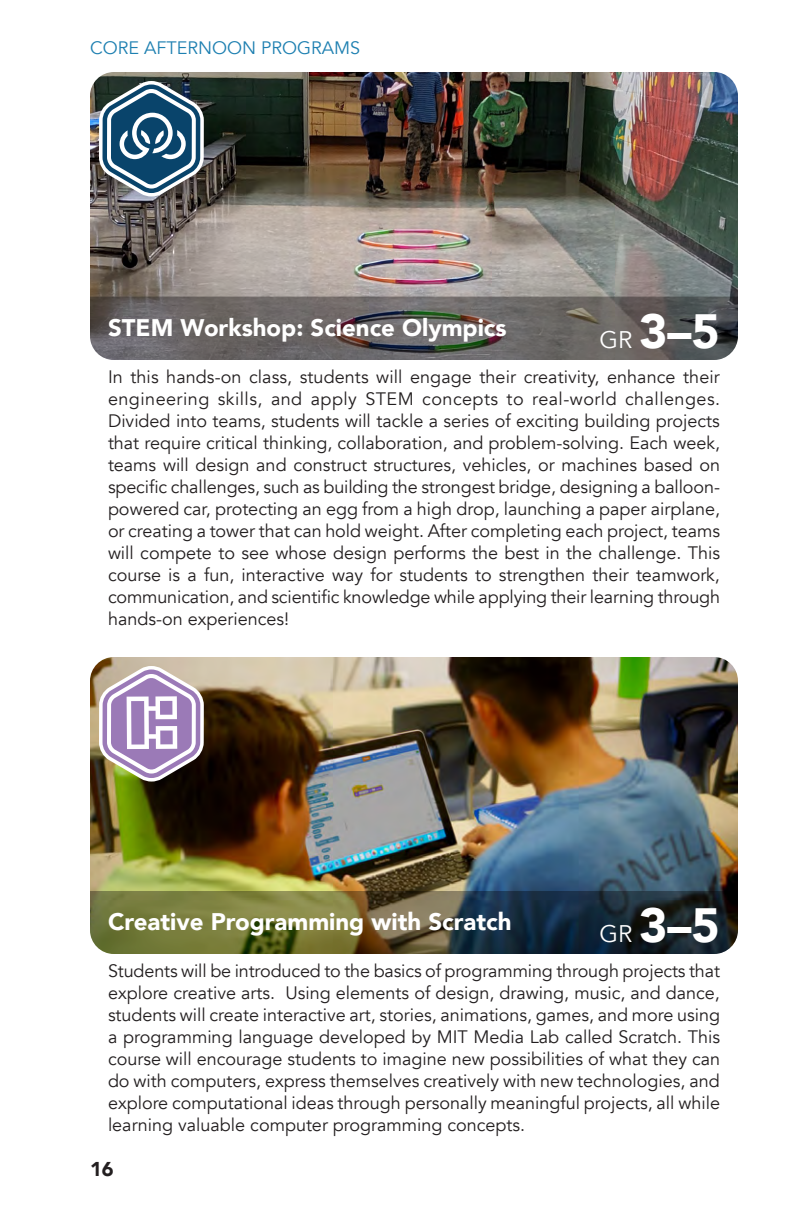
<style>
.page{position:relative;width:792px;height:1224px;background:#fff}
.page>*{position:absolute;margin:0;border:0;box-sizing:border-box;transform-origin:0 0}
.t1{font:900 48px "Avenir";color:#fff}
.Course_Heading{font:900 24px "Avenir";color:#fff}
.t2{font:900 20px "Avenir";color:#231f20}
.Body-Gotham_8_11{font:18px/22px "Avenir";color:#231f20}
.t3{font:18px "Avenir";color:#1e80b1}
.s1{font-weight:400;font-size:24px}
</style>
<div class="page">
<img style="left:90px;top:72px;width:648px;height:225px">
<svg style="left:90px;top:297px;width:648px;height:63px;background:#656261"></svg>
<svg style="left:99px;top:81px;width:105px;height:116px"></svg>
<img style="left:90px;top:657px;width:648px;height:234px">
<svg style="left:90px;top:891px;width:648px;height:63px;background:#4c5239"></svg>
<svg style="left:99px;top:666px;width:105px;height:116px"></svg>
<p class="t3" style="left:90px;top:37px;width:272px">CORE AFTERNOON PROGRAMS</p>
<p class="Course_Heading" style="left:108px;top:307px;width:400px">STEM Workshop: Science Olympics</p>
<p class="t1" style="left:600px;top:290px;width:122px"><span class="s1">GR</span> 3–5</p>
<p class="Body-Gotham_8_11" style="left:108px;top:366px;width:614px">In this hands-on class, students will engage their creativity, enhance their engineering skills, and apply STEM concepts to real-world challenges.<br>Divided into teams, students will tackle a series of exciting building projects that require critical thinking, collaboration, and problem-solving. Each week, teams will design and construct structures, vehicles, or machines based on specific challenges, such as building the strongest bridge, designing a balloon&shy;powered car, protecting an egg from a high drop, launching a paper airplane, or creating a tower that can hold weight. After completing each project, teams will compete to see whose design performs the best in the challenge. This course is a fun, interactive way for students to strengthen their teamwork, communication, and scientific knowledge while applying their learning through hands-on experiences!</p>
<p class="Course_Heading" style="left:108px;top:901px;width:405px">Creative Programming with Scratch</p>
<p class="t1" style="left:600px;top:884px;width:122px"><span class="s1">GR</span> 3–5</p>
<p class="Body-Gotham_8_11" style="left:108px;top:960px;width:614px;text-align:justify">Students will be introduced to the basics of programming through projects that explore creative arts. Using elements of design, drawing, music, and dance, students will create interactive art, stories, animations, games, and more using a programming language developed by MIT Media Lab called Scratch. This course will encourage students to imagine new possibilities of what they can do with computers, express themselves creatively with new technologies, and explore computational ideas through personally meaningful projects, all while learning valuable computer programming concepts.</p>
<p class="t2" style="left:90px;top:1152px;width:25px">16</p>
</div>
